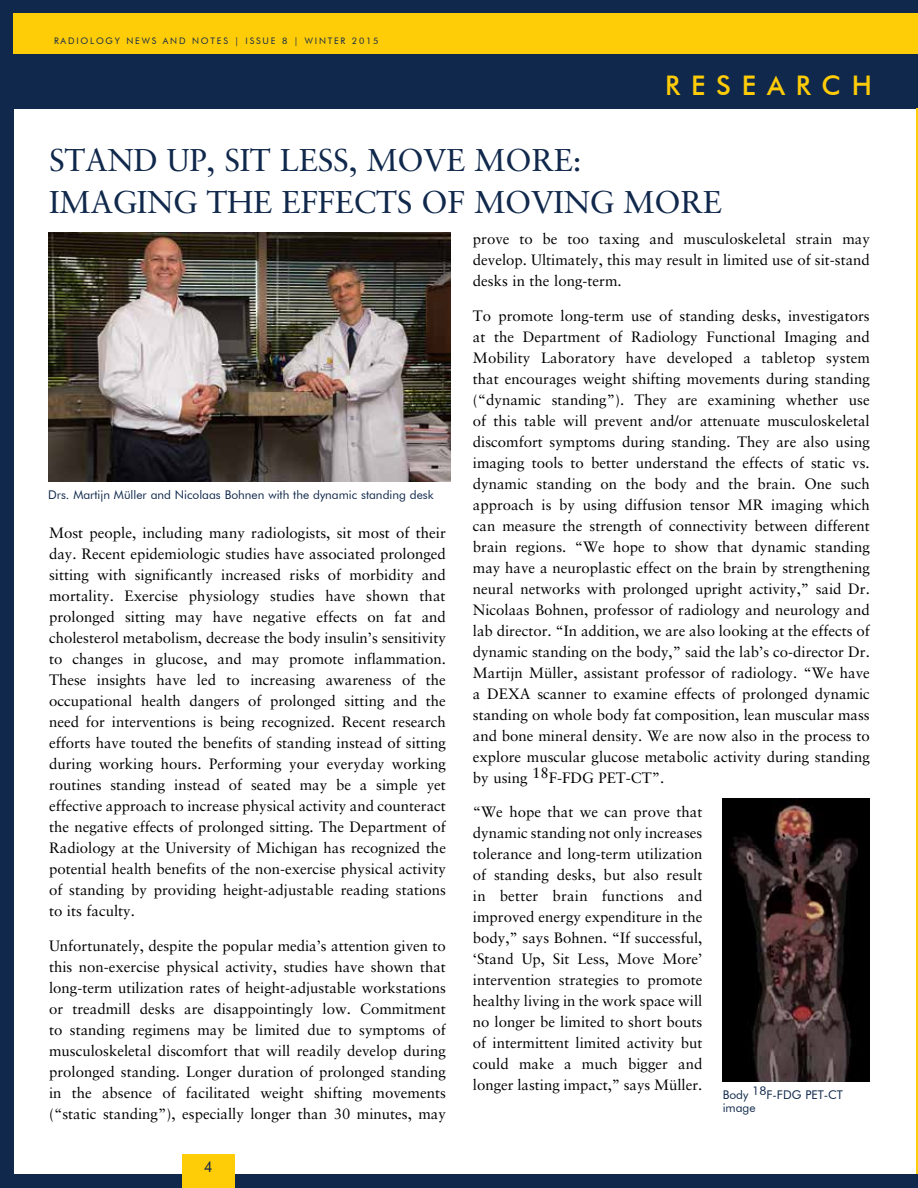
<style>
.page{position:relative;width:918px;height:1188px;background:#fff}
.page>*{position:absolute;margin:0;border:0;box-sizing:border-box;transform-origin:0 0}
.t1{font:31.5px/42px "Sabon LT Std";letter-spacing:-.01em;color:#10284b}
.t2{font:500 27px "Futura BT";letter-spacing:.4em;color:#ffcc08}
.t3{font:15px/21px "Sabon LT Std";color:#000;text-align:justify}
.t4{font:15px "Futura BT";color:#10284b}
.t5{font:12px/13.5px "Futura BT";color:#10284b}
.t6{font:9px "Futura BT";letter-spacing:.2em;color:#10284b}
</style>
<div class="page">
<div style="left:14px;top:54px;width:904px;height:8px;background:#10284b"></div>
<img style="left:48px;top:233px;width:402px;height:249px">
<img style="left:723px;top:798px;width:147px;height:284px">
<div style="left:14px;top:62px;width:904px;height:47px;background:#10284b"></div>
<hr style="left:917px;top:109px;width:1px;height:1069px;background:#ffcc08">
<div style="left:0;top:0;width:918px;height:54px;background:#ffcc08"></div>
<div style="left:0;top:0;width:918px;height:14px;background:#10284b"></div>
<div style="left:0;top:1174px;width:918px;height:14px;background:#10284b"></div>
<div style="left:0;top:0;width:14px;height:1188px;background:#10284b"></div>
<div style="left:182px;top:1154px;width:52px;height:34px;background:#ffcc08"></div>
<p class="t6" style="left:54px;top:35px;width:326px">RADIOLOGY NEWS AND NOTES | ISSUE 8 | WINTER 2015</p>
<h2 class="t2" style="left:665px;top:69px;width:208px">RESEARCH</h2>
<h1 class="t1" style="left:49px;top:139px;width:674px">STAND UP, SIT LESS, MOVE MORE:<br>IMAGING THE EFFECTS OF MOVING MORE</h1>
<p class="t5" style="left:48px;top:488px;width:387px">Drs. Martijn Müller and Nicolaas Bohnen with the dynamic standing desk</p>
<p class="t3" style="left:49px;top:522px;width:398px">Most people, including many radiologists, sit most of their day. Recent epidemiologic studies have associated prolonged sitting with significantly increased risks of morbidity and mortality. Exercise physiology studies have shown that prolonged sitting may have negative effects on fat and cholesterol metabolism, decrease the body insulin’s sensitivity to changes in glucose, and may promote inflammation.<br>These insights have led to increasing awareness of the occupational health dangers of prolonged sitting and the need for interventions is being recognized. Recent research efforts have touted the benefits of standing instead of sitting during working hours. Performing your everyday working routines standing instead of seated may be a simple yet effective approach to increase physical activity and counteract the negative effects of prolonged sitting. The Department of Radiology at the University of Michigan has recognized the potential health benefits of the non-exercise physical activity of standing by providing height-adjustable reading stations to its faculty.</p>
<p class="t3" style="left:49px;top:935px;width:398px">Unfortunately, despite the popular media’s attention given to this non-exercise physical activity, studies have shown that long-term utilization rates of height-adjustable workstations or treadmill desks are disappointingly low. Commitment to standing regimens may be limited due to symptoms of musculoskeletal discomfort that will readily develop during prolonged standing. Longer duration of prolonged standing in the absence of facilitated weight shifting movements (“static standing”), especially longer than 30 minutes, may</p>
<p class="t4" style="left:204px;top:1158px;width:10px">4</p>
<p class="t3" style="left:473px;top:228px;width:398px">prove to be too taxing and musculoskeletal strain may develop. Ultimately, this may result in limited use of sit-stand desks in the long-term.</p>
<p class="t3" style="left:473px;top:305px;width:399px">To promote long-term use of standing desks, investigators at the Department of Radiology Functional Imaging and Mobility Laboratory have developed a tabletop system that encourages weight shifting movements during standing (“dynamic standing”). They are examining whether use of this table will prevent and/or attenuate musculoskeletal discomfort symptoms during standing. They are also using imaging tools to better understand the effects of static vs. dynamic standing on the body and the brain. One such approach is by using diffusion tensor MR imaging which can measure the strength of connectivity between different brain regions. “We hope to show that dynamic standing may have a neuroplastic effect on the brain by strengthening neural networks with prolonged upright activity,” said Dr.<br>Nicolaas Bohnen, professor of radiology and neurology and lab director. “In addition, we are also looking at the effects of dynamic standing on the body,” said the lab’s co-director Dr.<br>Martijn Müller, assistant professor of radiology. “We have a DEXA scanner to examine effects of prolonged dynamic standing on whole body fat composition, lean muscular mass and bone mineral density. We are now also in the process to explore muscular glucose metabolic activity during standing by using 18F-FDG PET-CT”.</p>
<p class="t3" style="left:473px;top:801px;width:231px">“We hope that we can prove that dynamic standing not only increases tolerance and long-term utilization of standing desks, but also result in better brain functions and improved energy expenditure in the body,” says Bohnen. “If successful, ‘Stand Up, Sit Less, Move More’ intervention strategies to promote healthy living in the work space will no longer be limited to short bouts of intermittent limited activity but could make a much bigger and longer lasting impact,” says Müller.</p>
<p class="t5" style="left:723px;top:1088px;width:122px">Body 18F-FDG PET-CT image</p>
</div>
